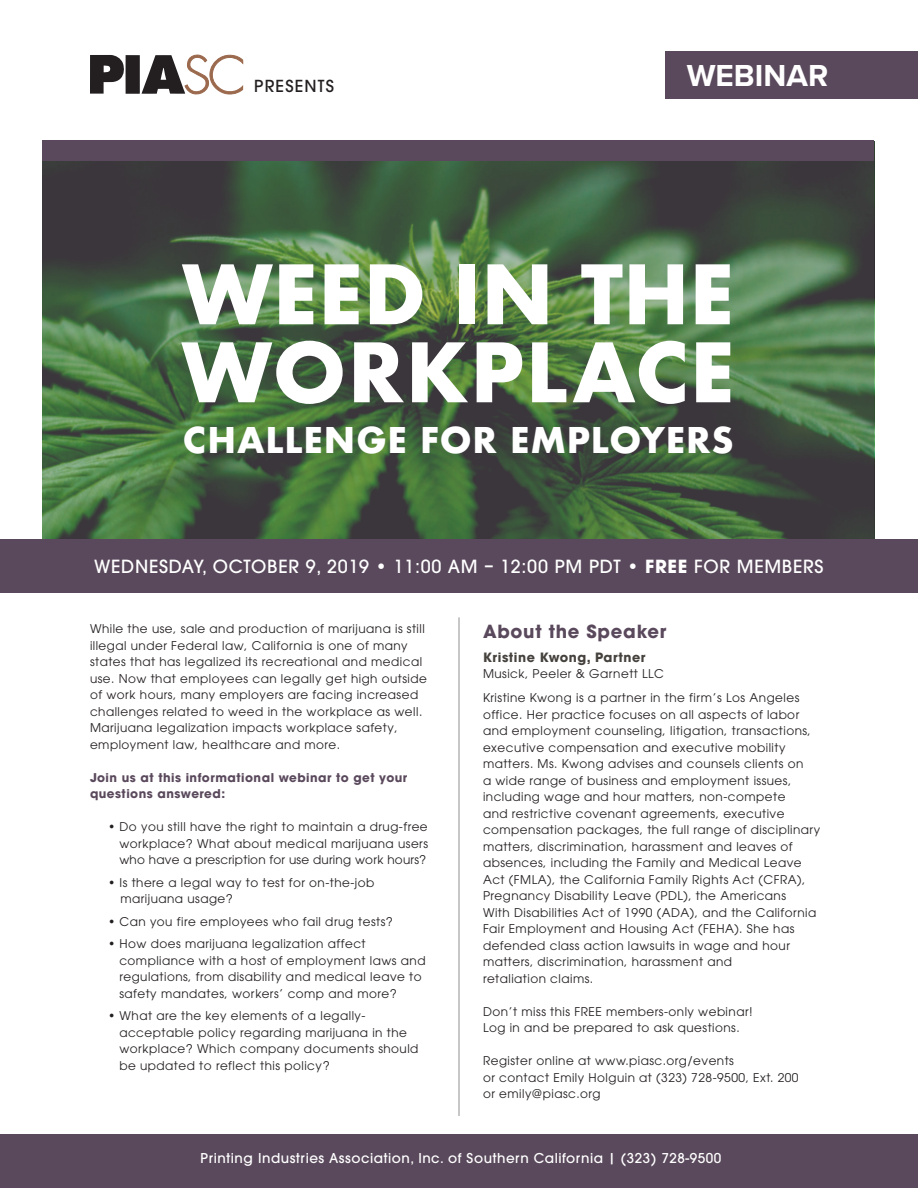
<style>
.page{position:relative;width:918px;height:1188px;background:#fff}
.page>*{position:absolute;margin:0;border:0;box-sizing:border-box;transform-origin:0 0}
.t1{font:700 79.5px "Futura";color:#fff}
.t2{font:700 79.5px "Futura";letter-spacing:.02em;color:#fff}
.t3{font:700 34.5px "Futura";letter-spacing:.02em;color:#fff}
.t4{font:700 31.5px "Proxima Nova";color:#fff}
.t5{font:500 18px "ITC Avant Garde Pro";letter-spacing:.04em;color:#fff}
.t6{font:700 18px "ITC Avant Garde Pro";letter-spacing:.04em;color:#5a495c}
.t7{font:500 16.5px "ITC Avant Garde Pro";letter-spacing:.07em;color:#231f20}
.t8{font:500 13.5px "ITC Avant Garde Pro";letter-spacing:.04em;color:#fff}
.t9{font:700 12.75px "ITC Avant Garde Pro";letter-spacing:.04em;color:#45413d}
.t10{font:12px/16.5px "ITC Avant Garde Pro";letter-spacing:.04em;color:#231f20}
.t11{font:700 12px/16.5px "ITC Avant Garde Pro";letter-spacing:.04em;color:#5a495c}
.t12{font:12px "ITC Avant Garde Pro";letter-spacing:.02em;color:#231f20}
.s1{font-weight:700}
</style>
<div class="page">
<div style="left:665px;top:52px;width:253px;height:47px;background:#5a495c"></div>
<svg style="left:90px;top:55px;width:153px;height:39px"></svg>
<div style="left:0;top:1134px;width:918px;height:54px;background:#5a495c"></div>
<hr style="left:459px;top:617px;width:1px;height:499px;background:#231f20">
<div style="left:0;top:539px;width:918px;height:53px;background:#5a495c"></div>
<svg style="left:42px;top:161px;width:832px;height:378px;background:#486343"></svg>
<div style="left:42px;top:140px;width:832px;height:21px;background:#5a495c"></div>
<p class="t7" style="left:254px;top:75px;width:81px">PRESENTS</p>
<h3 class="t4" style="left:687px;top:52px;width:143px">WEBINAR</h3>
<p class="t1" style="left:182px;top:237px;width:554px">WEED IN THE</p>
<p class="t2" style="left:181px;top:315px;width:555px">WORKPLACE</p>
<p class="t3" style="left:183px;top:415px;width:552px">CHALLENGE FOR EMPLOYERS</p>
<p class="t5" style="left:94px;top:555px;width:731px">WEDNESDAY, OCTOBER 9, 2019 • 11:00 AM – 12:00 PM PDT • <span class="s1">FREE</span> FOR MEMBERS</p>
<p class="t10" style="left:90px;top:620px;width:339px">While the use, sale and production of marijuana is still illegal under Federal law, California is one of many states that has legalized its recreational and medical use. Now that employees can legally get high outside of work hours, many employers are facing increased challenges related to weed in the workplace as well.<br>Marijuana legalization impacts workplace safety, employment law, healthcare and more.</p>
<p class="t11" style="left:90px;top:769px;width:319px">Join us at this informational webinar to get your questions answered:</p>
<p class="t10" style="left:108px;top:818px;width:321px">• Do you still have the right to maintain a drug-free</p>
<p class="t10" style="left:119px;top:835px;width:310px">workplace? What about medical marijuana users</p>
<p class="t12" style="left:119px;top:852px;width:309px">who have a prescription for use during work hours?</p>
<p class="t10" style="left:120px;top:874px;width:256px;text-indent:-12px">• Is there a legal way to test for on-the-job marijuana usage?</p>
<p class="t10" style="left:108px;top:913px;width:286px">• Can you fire employees who fail drug tests?</p>
<p class="t10" style="left:108px;top:935px;width:259px">• How does marijuana legalization affect</p>
<p class="t10" style="left:119px;top:952px;width:308px">compliance with a host of employment laws and</p>
<p class="t10" style="left:119px;top:968px;width:304px">regulations, from disability and medical leave to</p>
<p class="t10" style="left:119px;top:985px;width:279px">safety mandates, workers’ comp and more?</p>
<p class="t10" style="left:108px;top:1007px;width:259px">• What are the key elements of a legally-</p>
<p class="t10" style="left:119px;top:1024px;width:289px">acceptable policy regarding marijuana in the</p>
<p class="t10" style="left:119px;top:1040px;width:301px">workplace? Which company documents should</p>
<p class="t10" style="left:119px;top:1057px;width:212px">be updated to reflect this policy?</p>
<p class="t6" style="left:483px;top:619px;width:185px">About the Speaker</p>
<p class="t9" style="left:483px;top:648px;width:164px">Kristine Kwong, Partner</p>
<p class="t10" style="left:483px;top:665px;width:183px">Musick, Peeler &amp; Garnett LLC</p>
<p class="t10" style="left:483px;top:689px;width:339px">Kristine Kwong is a partner in the firm’s Los Angeles office. Her practice focuses on all aspects of labor and employment counseling, litigation, transactions, executive compensation and executive mobility matters. Ms. Kwong advises and counsels clients on<br>a wide range of business and employment issues, including wage and hour matters, non-compete<br>and restrictive covenant agreements, executive compensation packages, the full range of disciplinary matters, discrimination, harassment and leaves of absences, including the Family and Medical Leave Act (FMLA), the California Family Rights Act (CFRA), Pregnancy Disability Leave (PDL), the Americans<br>With Disabilities Act of 1990 (ADA), and the California Fair Employment and Housing Act (FEHA). She has defended class action lawsuits in wage and hour matters, discrimination, harassment and</p>
<p class="t10" style="left:483px;top:970px;width:112px">retaliation claims.</p>
<p class="t10" style="left:483px;top:1003px;width:271px">Don’t miss this FREE members-only webinar!</p>
<p class="t10" style="left:483px;top:1019px;width:258px">Log in and be prepared to ask questions.</p>
<p class="t10" style="left:483px;top:1052px;width:252px">Register online at www.piasc.org/events</p>
<p class="t10" style="left:483px;top:1069px;width:317px">or contact Emily Holguin at (323) 728-9500, Ext. 200</p>
<p class="t10" style="left:483px;top:1085px;width:119px">or emily@piasc.org</p>
<p class="t8" style="left:201px;top:1150px;width:522px">Printing Industries Association, Inc. of Southern California | (323) 728-9500</p>
</div>
